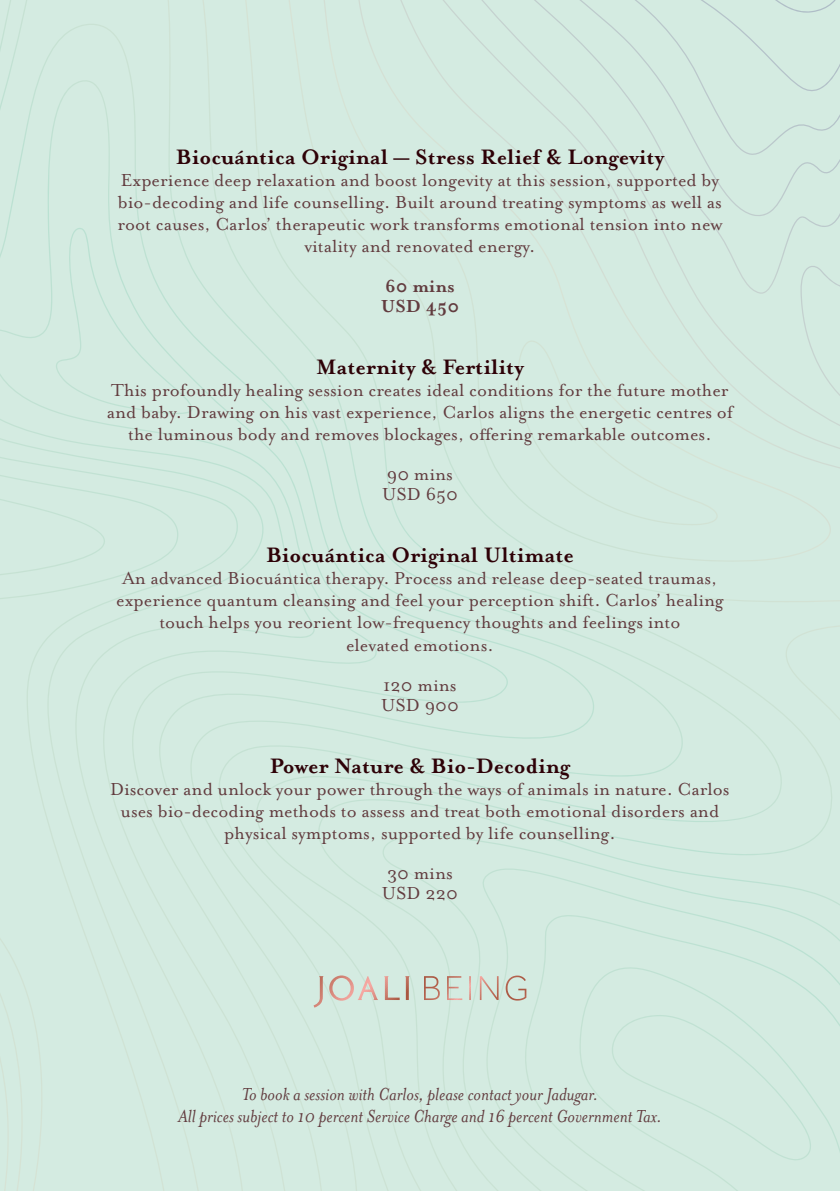
<style>
.page{position:relative;width:840px;height:1191px;background:#fff}
.page>*{position:absolute;margin:0;border:0;box-sizing:border-box;transform-origin:0 0}
.t1{font:700 24px "Mrs Eaves OT";color:#2e0107}
.t2{font:20px/22px "Mrs Eaves OT";color:#623c3f;text-align:center}
.t3{font:italic 20px/22px "Mrs Eaves OT";color:#623c3f;text-align:center}
.t4{font:700 20px/20px "Mrs Eaves OT";color:#623c3f}
</style>
<div class="page">
<div style="left:0;top:0;width:839px;height:1191px;background:#d4ebe1"></div>
<svg style="left:322px;top:0;width:517px;height:563px"></svg>
<svg style="left:319px;top:975px;width:207px;height:25px"></svg>
<p class="t1" style="left:176px;top:144px;width:489px">Biocuántica Original — Stress Relief &amp; Longevity</p>
<p class="t2" style="left:117px;top:170px;width:606px">Experience deep relaxation and boost longevity at this session, supported by bio-decoding and life counselling. Built around treating symptoms as well as root causes, Carlos’ therapeutic work transforms emotional tension into new vitality and renovated energy.</p>
<p class="t4" style="left:380px;top:277px;width:80px">60 mins<br>USD 450</p>
<p class="t1" style="left:316px;top:354px;width:209px">Maternity &amp; Fertility</p>
<p class="t2" style="left:107px;top:380px;width:627px">This profoundly healing session creates ideal conditions for the future mother and baby. Drawing on his vast experience, Carlos aligns the energetic centres of the luminous body and removes blockages, offering remarkable outcomes.</p>
<p class="t2" style="left:382px;top:465px;width:77px;line-height:20px;text-align:left">90 mins<br>USD 650</p>
<p class="t1" style="left:266px;top:542px;width:309px">Biocuántica Original Ultimate</p>
<p class="t2" style="left:116px;top:568px;width:608px">An advanced Biocuántica therapy. Process and release deep-seated traumas, experience quantum cleansing and feel your perception shift. Carlos’ healing touch helps you reorient low-frequency thoughts and feelings into<br>elevated emotions.</p>
<p class="t2" style="left:381px;top:675px;width:79px;line-height:20px;text-align:left">120 mins<br>USD 900</p>
<p class="t1" style="left:270px;top:752px;width:301px">Power Nature &amp; Bio-Decoding</p>
<p class="t2" style="left:110px;top:778px;width:620px">Discover and unlock your power through the ways of animals in nature. Carlos uses bio-decoding methods to assess and treat both emotional disorders and physical symptoms, supported by life counselling.</p>
<p class="t2" style="left:381px;top:863px;width:78px;line-height:20px;text-align:left">30 mins<br>USD 220</p>
<p class="t3" style="left:178px;top:1083px;width:485px">To book a session with Carlos, please contact your Jadugar.<br>All prices subject to 10 percent Service Charge and 16 percent Government Tax.</p>
</div>
